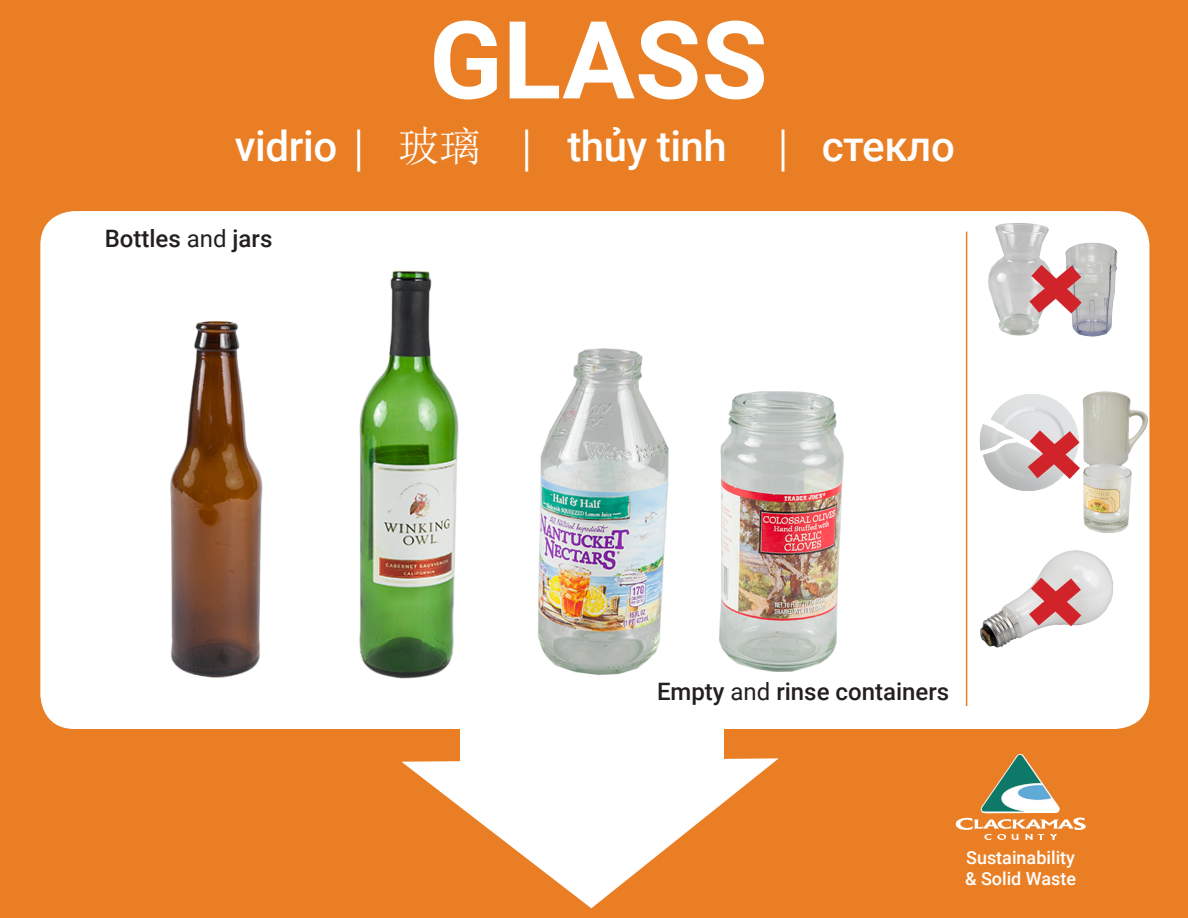
<style>
.page{position:relative;width:1188px;height:918px;background:#e97e24}
.page>*{position:absolute;margin:0;border:0;box-sizing:border-box;transform-origin:0 0}
.t1{font:700 108px "Roboto";color:#fff}
.t2{font:500 42px "Roboto";letter-spacing:-.01em;color:#fff}
.t3{font:500 24px "Roboto";color:#231f20}
.t4{font:500 18px "Roboto";color:#fff}
.s1{font-family:"Myriad Pro";font-weight:400}
.s2{font-family:"Sim Sun";font-weight:400}
.s3{font-weight:400}
</style>
<div class="page">
<div style="left:40px;top:211px;width:1109px;height:518px;background:#fff;border-radius:34px"></div>
<div style="left:461px;top:715px;width:263px;height:49px;background:#fff"></div>
<svg style="left:401px;top:758px;width:378px;height:150px"></svg>
<img style="left:980px;top:754px;width:39px;height:60px">
<hr style="left:966px;top:232px;width:1px;height:474px;background:#e97e24">
<img style="left:40px;top:308px;width:223px;height:377px">
<img style="left:980px;top:550px;width:133px;height:98px">
<img style="left:979px;top:394px;width:92px;height:94px">
<img style="left:1081px;top:242px;width:37px;height:95px">
<img style="left:1082px;top:391px;width:66px;height:64px">
<svg style="left:1012px;top:561px;width:86px;height:82px"></svg>
<svg style="left:1011px;top:414px;width:86px;height:77px;background:#d5b0b1"></svg>
<img style="left:965px;top:223px;width:116px;height:116px">
<img style="left:1061px;top:455px;width:71px;height:78px">
<svg style="left:1012px;top:248px;width:86px;height:82px"></svg>
<img style="left:613px;top:348px;width:30px;height:327px">
<img style="left:631px;top:375px;width:213px;height:300px">
<img style="left:359px;top:270px;width:254px;height:409px">
<p class="t1" style="left:429px;top:-16px;width:340px">GLASS</p>
<p class="t2" style="left:235px;top:117px;width:722px">vidrio <span class="s1">|</span> <span class="s2">玻璃</span> <span class="s1">|</span> thủy tinh <span class="s1">|</span> стекло</p>
<p class="t3" style="left:105px;top:222px;width:169px">Bottles <span class="s3">and</span> jars</p>
<p class="t3" style="left:657px;top:674px;width:294px">Empty <span class="s3">and</span> rinse containers</p>
<p class="t4" style="left:966px;top:845px;width:110px">Sustainability</p>
<p class="t4" style="left:965px;top:866px;width:113px">&amp; Solid Waste</p>
</div>
